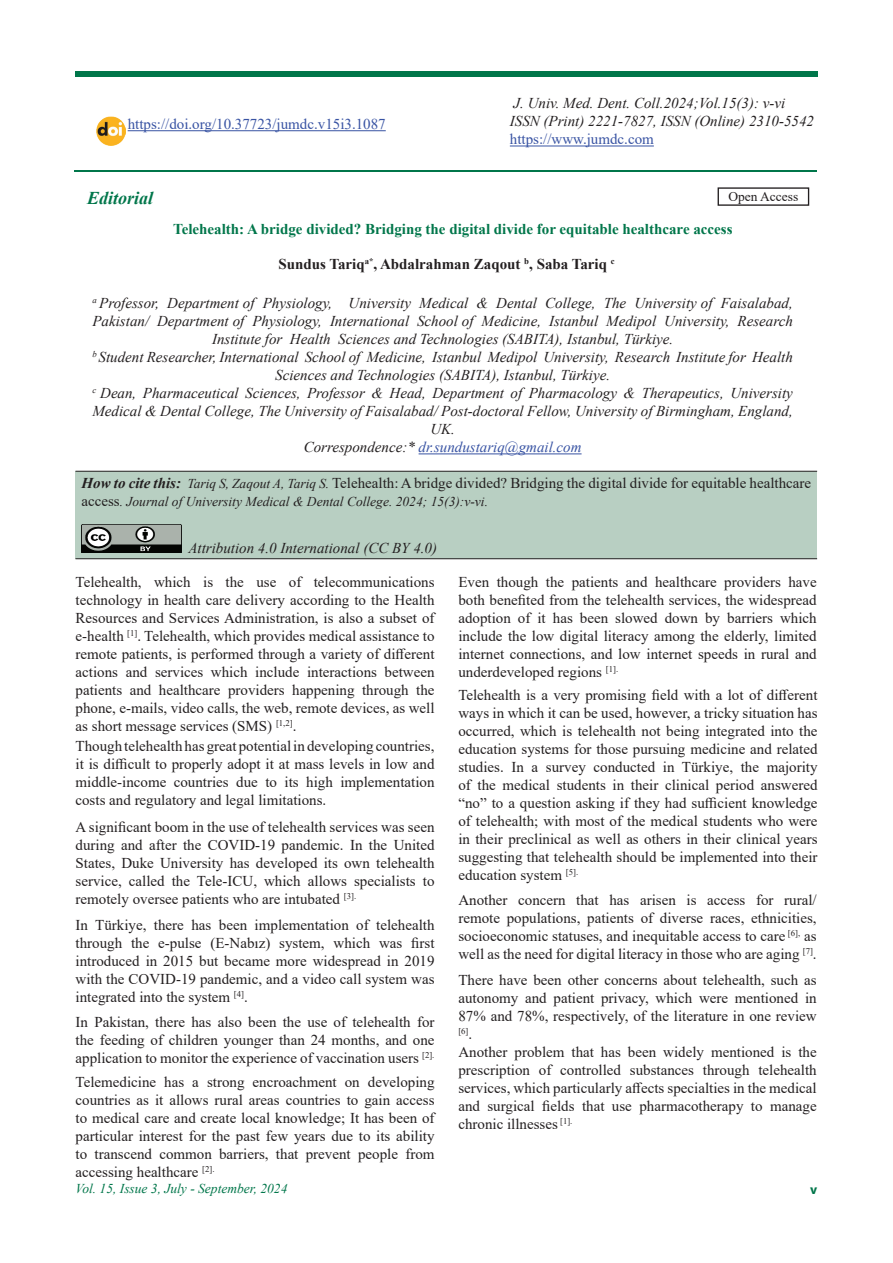
<style>
.page{position:relative;width:893px;height:1263px;background:#fff}
.page>*{position:absolute;margin:0;border:0;box-sizing:border-box;transform-origin:0 0}
.t1{font:italic 700 18px "Times New Roman";color:#00764a}
.t2{font:15px/18px "Times New Roman";color:#231f20;text-align:justify}
.t3{font:italic 15px/18px "Times New Roman";color:#231f20}
.t4{font:700 15px "Times New Roman";color:#00764a}
.t5{font:15px "Times New Roman";color:#3853a3}
.t6{font:700 15px "Times New Roman";color:#231f20}
.t7{font:italic 13.5px "Times New Roman";color:#231f20}
.t8{font:italic 13.5px "Times New Roman";color:#00764a}
.t9{font:13.5px "Times New Roman";color:#231f20}
.t10{font:700 13.5px "Myriad Pro";color:#00764a}
.t11{font:8.7px "Times New Roman";color:#231f20}
.s1{color:#3853a3}
.s2{font-weight:700;font-style:italic}
.s3{font-style:italic;font-size:13.5px}
.s4{font-style:normal;font-size:15px}
.s5{font-size:15px}
</style>
<div class="page">
<div style="left:75px;top:71px;width:742px;height:6px;background:#00764a"></div>
<hr style="left:510px;top:146px;width:144px;height:1px;background:#3853a3">
<div style="left:718px;top:187px;width:91px;height:19px;border:1px solid #231f20"></div>
<hr style="left:419px;top:453px;width:163px;height:1px;background:#3853a3">
<div style="left:75px;top:471px;width:742px;height:88px;background:#b8cfc2"></div>
<hr style="left:75px;top:471px;width:742px;height:1px;background:#231f20">
<hr style="left:75px;top:558px;width:742px;height:1px;background:#231f20">
<img style="left:81px;top:525px;width:100px;height:28px">
<hr style="left:75px;top:170px;width:742px;height:2px;background:#00764a">
<img style="left:97px;top:116px;width:28px;height:30px">
<hr style="left:128px;top:130px;width:258px;height:1px;background:#3853a3">
<p class="t5" style="left:128px;top:113px;width:260px">https://doi.org/10.37723/jumdc.v15i3.1087</p>
<p class="t3" style="left:510px;top:94px;width:306px">J. Univ. Med. Dent. Coll.2024;Vol.15(3): v-vi<br>ISSN (Print) 2221-7827, ISSN (Online) 2310-5542</p>
<p class="t5" style="left:510px;top:129px;width:146px">https://www.jumdc.com</p>
<p class="t1" style="left:87px;top:186px;width:68px">Editorial</p>
<p class="t9" style="left:728px;top:187px;width:72px">Open Access</p>
<p class="t4" style="left:173px;top:219px;width:561px">Telehealth: A bridge divided? Bridging the digital divide for equitable healthcare access</p>
<p class="t6" style="left:278px;top:253px;width:338px">Sundus Tariq<sup>a*</sup>, Abdalrahman Zaqout <sup>b</sup>, Saba Tariq <sup>c</sup></p>
<p class="t3" style="left:92px;top:294px;width:702px;text-align:center"><sup>a</sup> Professor, Department of Physiology, University Medical &amp; Dental College, The University of Faisalabad, Pakistan/ Department of Physiology, International School of Medicine, Istanbul Medipol University, Research Institute for Health Sciences and Technologies (SABITA), Istanbul, Türkiye.<br><sup>b</sup> Student Researcher, International School of Medicine, Istanbul Medipol University, Research Institute for Health Sciences and Technologies (SABITA), Istanbul, Türkiye.<br><sup>c</sup> Dean, Pharmaceutical Sciences, Professor &amp; Head, Department of Pharmacology &amp; Therapeutics, University Medical &amp; Dental College, The University of Faisalabad/ Post-doctoral Fellow, University of Birmingham, England, UK.<br>Correspondence:* <span class="s1">dr.sundustariq@gmail.com</span></p>
<p class="t2" style="left:81px;top:473px;width:731px"><span class="s2">How to cite this:</span> <span class="s3">Tariq S, Zaqout A, Tariq S.</span> Telehealth: A bridge divided? Bridging the digital divide for equitable healthcare</p>
<p class="t7" style="left:81px;top:492px;width:408px"><span class="s4">access</span>. Journal of University Medical &amp; Dental College. 2024; 15(3):v-vi.</p>
<p class="t3" style="left:188px;top:538px;width:250px">Attribution 4.0 International (CC BY 4.0)</p>
<p class="t2" style="left:76px;top:572px;width:361px">Telehealth, which is the use of telecommunications technology in health care delivery according to the Health Resources and Services Administration, is also a subset of e-health <sup>[1]</sup>. Telehealth, which provides medical assistance to remote patients, is performed through a variety of different actions and services which include interactions between patients and healthcare providers happening through the phone, e-mails, video calls, the web, remote devices, as well as short message services (SMS) <sup>[1,2]</sup>.</p>
<p class="t2" style="left:75px;top:736px;width:361px">Though telehealth has great potential in developing countries, it is difficult to properly adopt it at mass levels in low and middle-income countries due to its high implementation costs and regulatory and legal limitations.</p>
<p class="t2" style="left:76px;top:818px;width:360px">A significant boom in the use of telehealth services was seen during and after the COVID-19 pandemic. In the United States, Duke University has developed its own telehealth service, called the Tele-ICU, which allows specialists to remotely oversee patients who are intubated <sup>[3].</sup></p>
<p class="t2" style="left:76px;top:915px;width:360px">In Türkiye, there has been implementation of telehealth through the e-pulse (E-Nabız) system, which was first introduced in 2015 but became more widespread in 2019 with the COVID-19 pandemic, and a video call system was integrated into the system <sup>[4]</sup>.</p>
<p class="t2" style="left:76px;top:1012px;width:360px">In Pakistan, there has also been the use of telehealth for the feeding of children younger than 24 months, and one application to monitor the experience of vaccination users <sup>[2].</sup></p>
<p class="t2" style="left:76px;top:1072px;width:360px">Telemedicine has a strong encroachment on developing countries as it allows rural areas countries to gain access to medical care and create local knowledge; It has been of particular interest for the past few years due to its ability to transcend common barriers, that prevent people from accessing healthcare <sup>[2].</sup></p>
<p class="t2" style="left:458px;top:572px;width:360px">Even though the patients and healthcare providers have both benefited from the telehealth services, the widespread adoption of it has been slowed down by barriers which include the low digital literacy among the elderly, limited internet connections, and low internet speeds in rural and underdeveloped regions <sup>[1].</sup></p>
<p class="t2" style="left:458px;top:685px;width:361px">Telehealth is a very promising field with a lot of different ways in which it can be used, however, a tricky situation has occurred, which is telehealth not being integrated into the education systems for those pursuing medicine and related studies. In a survey conducted in Türkiye, the majority of the medical students in their clinical period answered “no” to a question asking if they had sufficient knowledge of telehealth; with most of the medical students who were in their preclinical as well as others in their clinical years suggesting that telehealth should be implemented into their education system <sup>[5].</sup></p>
<p class="t2" style="left:458px;top:890px;width:360px">Another concern that has arisen is access for rural/ remote populations, patients of diverse races, ethnicities, socioeconomic statuses, and inequitable access to care <sup>[6],</sup> as well as the need for digital literacy in those who are aging <sup>[7]</sup>.</p>
<p class="t2" style="left:458px;top:970px;width:360px">There have been other concerns about telehealth, such as autonomy and patient privacy, which were mentioned in 87% and 78%, respectively, of the literature in one review</p>
<p class="t11" style="left:458px;top:1025px;width:15px">[6]<span class="s5">.</span></p>
<p class="t2" style="left:458px;top:1042px;width:360px">Another problem that has been widely mentioned is the prescription of controlled substances through telehealth services, which particularly affects specialties in the medical and surgical fields that use pharmacotherapy to manage chronic illnesses <sup>[1].</sup></p>
<p class="t8" style="left:76px;top:1179px;width:213px">Vol. 15, Issue 3, July - September, 2024</p>
<p class="t10" style="left:810px;top:1182px;width:9px">v</p>
</div>
